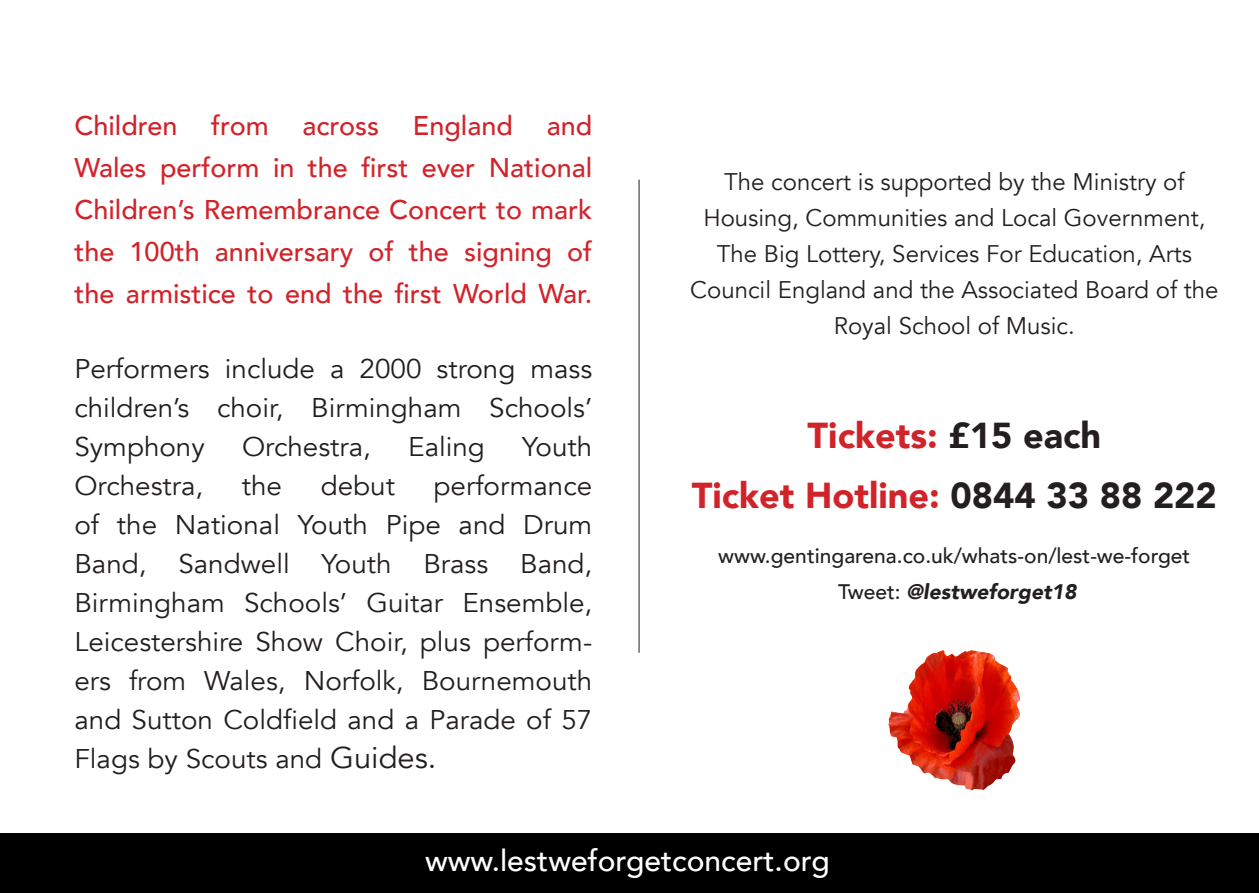
<style>
.page{position:relative;width:1259px;height:893px;background:#fff}
.page>*{position:absolute;margin:0;border:0;box-sizing:border-box;transform-origin:0 0}
.t1{font:900 36px "Avenir";color:#d1232a}
.t2{font:500 30px "Avenir";color:#fff}
.t3{font:27px/39px "Avenir";color:#231f20}
.t4{font:500 27px/42px "Avenir";color:#d1232a;text-align:justify}
.t5{font:24px/36px "Avenir";color:#231f20;text-align:center}
.t6{font:500 21px "Avenir";color:#231f20}
.t7{font:italic 900 21px "Avenir";color:#231f20}
.s1{font-size:30px}
.s2{color:#231f20}
.s3{font-weight:500;font-style:normal}
</style>
<div class="page">
<hr style="left:638px;top:180px;width:1px;height:473px;background:#231f20">
<div style="left:0;top:833px;width:1259px;height:60px;background:#000001"></div>
<img style="left:888px;top:650px;width:132px;height:141px">
<p class="t4" style="left:74px;top:104px;width:105px">Children</p>
<p class="t4" style="left:211px;top:104px;width:59px">from</p>
<p class="t4" style="left:302px;top:104px;width:78px">across</p>
<p class="t4" style="left:413px;top:104px;width:102px">England</p>
<p class="t4" style="left:547px;top:104px;width:47px">and</p>
<p class="t4" style="left:74px;top:146px;width:519px">Wales perform in the first ever National</p>
<p class="t4" style="left:74px;top:188px;width:519px">Children’s Remembrance Concert to mark the 100th anniversary of the signing of the armistice to end the first World War.</p>
<p class="t3" style="left:74px;top:350px;width:519px">Performers include a 2000 strong mass</p>
<p class="t3" style="left:74px;top:389px;width:519px">children’s choir, Birmingham Schools’</p>
<p class="t3" style="left:74px;top:428px;width:132px">Symphony</p>
<p class="t3" style="left:242px;top:428px;width:130px">Orchestra,</p>
<p class="t3" style="left:408px;top:428px;width:78px">Ealing</p>
<p class="t3" style="left:522px;top:428px;width:72px">Youth</p>
<p class="t3" style="left:74px;top:467px;width:130px">Orchestra,</p>
<p class="t3" style="left:242px;top:467px;width:42px">the</p>
<p class="t3" style="left:321px;top:467px;width:76px">debut</p>
<p class="t3" style="left:433px;top:467px;width:160px">performance</p>
<p class="t3" style="left:74px;top:506px;width:519px">of the National Youth Pipe and Drum<br>Band, Sandwell Youth Brass Band,</p>
<p class="t3" style="left:74px;top:584px;width:519px;text-align:justify">Birmingham Schools’ Guitar Ensemble, Leicestershire Show Choir, plus perform&shy;ers from Wales, Norfolk, Bournemouth and Sutton Coldfield and a Parade of 57<br>Flags by Scouts and <span class="s1">Guides.</span></p>
<p class="t5" style="left:724px;top:164px;width:462px">The concert is supported by the Ministry of</p>
<p class="t5" style="left:690px;top:200px;width:530px">Housing, Communities and Local Government,<br>The Big Lottery, Services For Education, Arts<br>Council England and the Associated Board of the</p>
<p class="t5" style="left:834px;top:308px;width:243px">Royal School of Music.</p>
<p class="t1" style="left:807px;top:404px;width:295px">Tickets: <span class="s2">£15 each</span></p>
<p class="t1" style="left:692px;top:464px;width:527px">Ticket Hotline: <span class="s2">0844 33 88 222</span></p>
<p class="t6" style="left:718px;top:538px;width:473px">www.gentingarena.co.uk/whats-on/lest-we-forget</p>
<p class="t7" style="left:838px;top:574px;width:240px"><span class="s3">Tweet:</span> @lestweforget18</p>
<p class="t2" style="left:425px;top:834px;width:406px">www.lestweforgetconcert.org</p>
</div>
